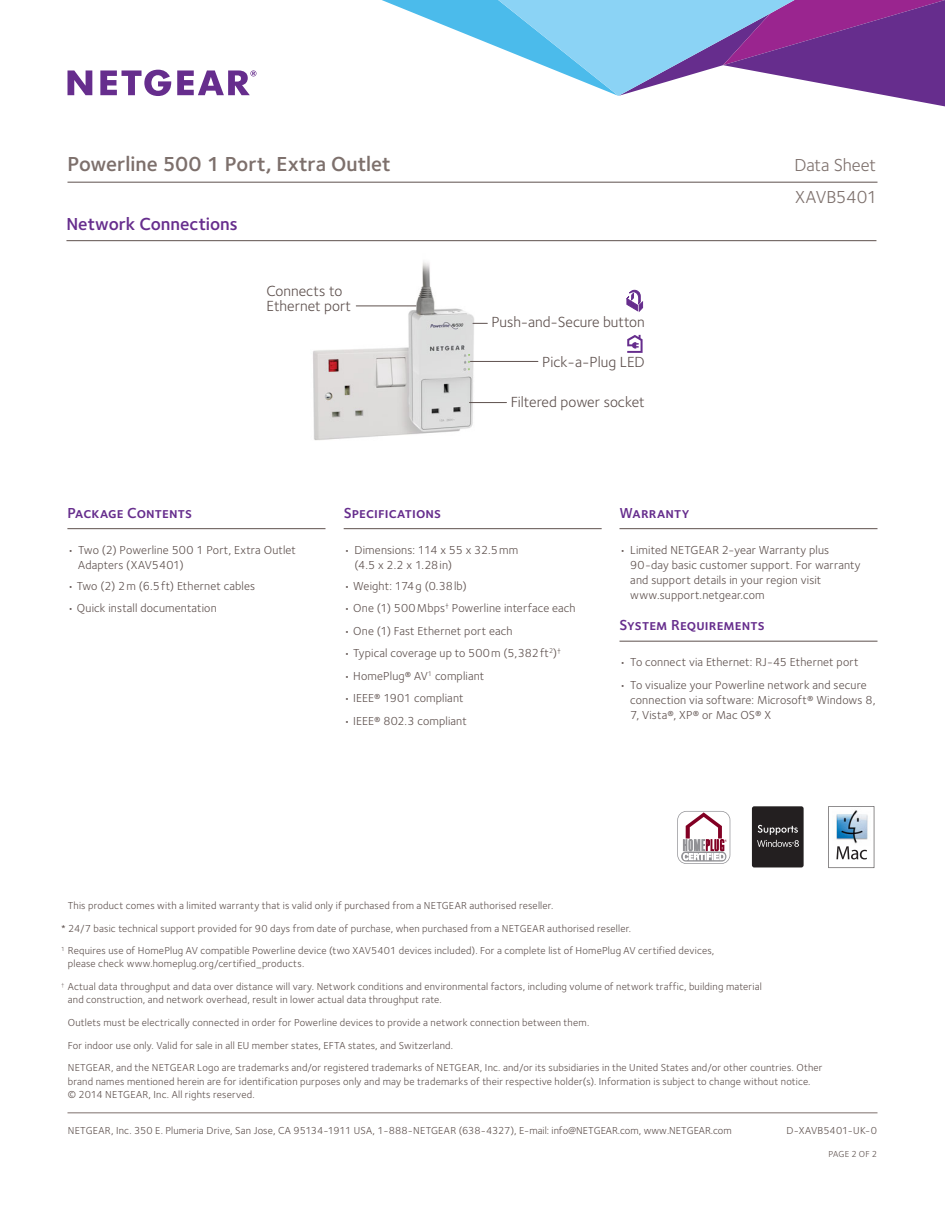
<style>
.page{position:relative;width:945px;height:1215px;background:#fff}
.page>*{position:absolute;margin:0;border:0;box-sizing:border-box;transform-origin:0 0}
.t1{font:600 21px "Foundry Sterling";color:#7d706c}
.t2{font:600 18px "Foundry Sterling";color:#662d8d}
.t3{font:18px/31.5px "Foundry Sterling";letter-spacing:-.01em;color:#7d706c}
.t4{font:15.15px/15.1px "Foundry Sterling";color:#5e514e}
.t5{font:600 15px "Foundry Sterling";letter-spacing:.01em;color:#662d8d}
.t6{font:12px/15px "Foundry Sterling";letter-spacing:.01em;color:#5e514e}
.t7{font:10.5px/22.5px "Foundry Sterling";letter-spacing:.015em;color:#5e514e}
.t8{font:9px "Foundry Sterling";letter-spacing:.02em;color:#5e514e}
</style>
<div class="page">
<svg style="left:382px;top:0;width:563px;height:106px"></svg>
<svg style="left:177px;top:70px;width:79px;height:25px"></svg>
<svg style="left:68px;top:70px;width:24px;height:25px"></svg>
<svg style="left:100px;top:70px;width:71px;height:26px"></svg>
<hr style="left:68px;top:1112px;width:810px;height:1px;background:#7d706c">
<hr style="left:68px;top:182px;width:810px;height:1px;background:#5e514e">
<hr style="left:67px;top:528px;width:258px;height:1px;background:#5e514e">
<hr style="left:620px;top:528px;width:258px;height:1px;background:#5e514e">
<hr style="left:620px;top:641px;width:258px;height:1px;background:#5e514e">
<svg style="left:828px;top:806px;width:46px;height:62px"></svg>
<img style="left:833px;top:807px;width:38px;height:38px">
<div style="left:752px;top:806px;width:52px;height:61px;background:#231f20;border-radius:2px"></div>
<svg style="left:757px;top:825px;width:42px;height:22px"></svg>
<hr style="left:344px;top:528px;width:258px;height:1px;background:#5e514e">
<svg style="left:677px;top:811px;width:53px;height:53px"></svg>
<div style="left:678px;top:812px;width:52px;height:51px;background:#fff;border-radius:8px"></div>
<svg style="left:681px;top:852px;width:45px;height:10px"></svg>
<svg style="left:683px;top:812px;width:44px;height:49px"></svg>
<hr style="left:66px;top:240px;width:810px;height:1px;background:#5e514e">
<img style="left:313px;top:261px;width:164px;height:180px">
<hr style="left:470px;top:402px;width:36px;height:1px;background:#5e514e">
<svg style="left:473px;top:323px;width:14px;height:1px"></svg>
<hr style="left:356px;top:305px;width:60px;height:1px;background:#5e514e">
<hr style="left:470px;top:361px;width:68px;height:1px;background:#5e514e">
<svg style="left:626px;top:289px;width:18px;height:23px"></svg>
<svg style="left:627px;top:335px;width:16px;height:18px"></svg>
<h1 class="t1" style="left:68px;top:156px;width:325px">Powerline 500 1 Port, Extra Outlet</h1>
<h2 class="t3" style="left:794px;top:151px;width:85px">Data Sheet<br>XAVB5401</h2>
<h2 class="t2" style="left:66px;top:217px;width:173px">Network Connections</h2>
<h3 class="t4" style="left:266px;top:285px;width:86px">Connects to<br>Ethernet port</h3>
<h3 class="t4" style="left:491px;top:316px;width:155px">Push-and-Secure button</h3>
<h3 class="t4" style="left:542px;top:356px;width:104px">Pick-a-Plug LED</h3>
<h3 class="t4" style="left:511px;top:396px;width:135px">Filtered power socket</h3>
<h3 class="t5" style="left:67px;top:507px;width:126px">Package Contents</h3>
<p class="t6" style="left:78px;top:543px;width:219px;text-indent:-11px">• Two (2) Powerline 500 1 Port, Extra Outlet<br>Adapters (XAV5401)</p>
<p class="t6" style="left:67px;top:579px;width:189px">• Two (2) 2m (6.5ft) Ethernet cables</p>
<p class="t6" style="left:67px;top:602px;width:151px">• Quick install documentation</p>
<h3 class="t5" style="left:344px;top:507px;width:99px">Specifications</h3>
<p class="t6" style="left:354px;top:543px;width:165px;text-indent:-11px">• Dimensions: 114 x 55 x 32.5mm (4.5 x 2.2 x 1.28in)</p>
<p class="t6" style="left:344px;top:579px;width:125px">• Weight: 174g (0.38lb)</p>
<p class="t6" style="left:344px;top:602px;width:233px">• One (1) 500Mbps<sup>†</sup> Powerline interface each</p>
<p class="t6" style="left:344px;top:624px;width:170px">• One (1) Fast Ethernet port each</p>
<p class="t6" style="left:344px;top:647px;width:219px">• Typical coverage up to 500m (5,382ft<sup>2</sup>)<sup>†</sup></p>
<p class="t6" style="left:344px;top:669px;width:142px">• HomePlug® AV<sup>1</sup> compliant</p>
<p class="t6" style="left:344px;top:692px;width:121px">• IEEE® 1901 compliant</p>
<p class="t6" style="left:344px;top:714px;width:125px">• IEEE® 802.3 compliant</p>
<h3 class="t5" style="left:620px;top:507px;width:71px">Warranty</h3>
<p class="t6" style="left:630px;top:543px;width:232px;text-indent:-11px">• Limited NETGEAR 2-year Warranty plus 90-day basic customer support. For warranty and support details in your region visit www.support.netgear.com</p>
<h3 class="t5" style="left:620px;top:619px;width:147px">System Requirements</h3>
<p class="t6" style="left:620px;top:656px;width:241px">• To connect via Ethernet: RJ-45 Ethernet port</p>
<p class="t6" style="left:630px;top:678px;width:247px;text-indent:-11px">• To visualize your Powerline network and secure connection via software: Microsoft® Windows 8,<br>7, Vista®, XP® or Mac OS® X</p>
<p class="t7" style="left:61px;top:895px;width:655px;text-indent:7px">This product comes with a limited warranty that is valid only if purchased from a NETGEAR authorised reseller.<br>* 24/7 basic technical support provided for 90 days from date of purchase, when purchased from a NETGEAR authorised reseller.<br><sup>1</sup> Requires use of HomePlug AV compatible Powerline device (two XAV5401 devices included). For a complete list of HomePlug AV certified devices,</p>
<p class="t7" style="left:61px;top:954px;width:702px;text-indent:7px">please check www.homeplug.org/certified_products.<br><sup>†</sup> Actual data throughput and data over distance will vary. Network conditions and environmental factors, including volume of network traffic, building material</p>
<p class="t7" style="left:68px;top:990px;width:756px">and construction, and network overhead, result in lower actual data throughput rate.<br>Outlets must be electrically connected in order for Powerline devices to provide a network connection between them.<br>For indoor use only. Valid for sale in all EU member states, EFTA states, and Switzerland.<br>NETGEAR, and the NETGEAR Logo are trademarks and/or registered trademarks of NETGEAR, Inc. and/or its subsidiaries in the United States and/or other countries. Other</p>
<p class="t7" style="left:68px;top:1075px;width:744px;line-height:13.5px">brand names mentioned herein are for identification purposes only and may be trademarks of their respective holder(s). Information is subject to change without notice. © 2014 NETGEAR, Inc. All rights reserved.</p>
<p class="t7" style="left:68px;top:1120px;width:666px">NETGEAR, Inc. 350 E. Plumeria Drive, San Jose, CA 95134-1911 USA, 1-888-NETGEAR (638-4327), E-mail: info@NETGEAR.com, www.NETGEAR.com</p>
<p class="t7" style="left:786px;top:1120px;width:92px">D-XAVB5401-UK-0</p>
<p class="t8" style="left:829px;top:1150px;width:50px">PAGE 2 OF 2</p>
</div>
